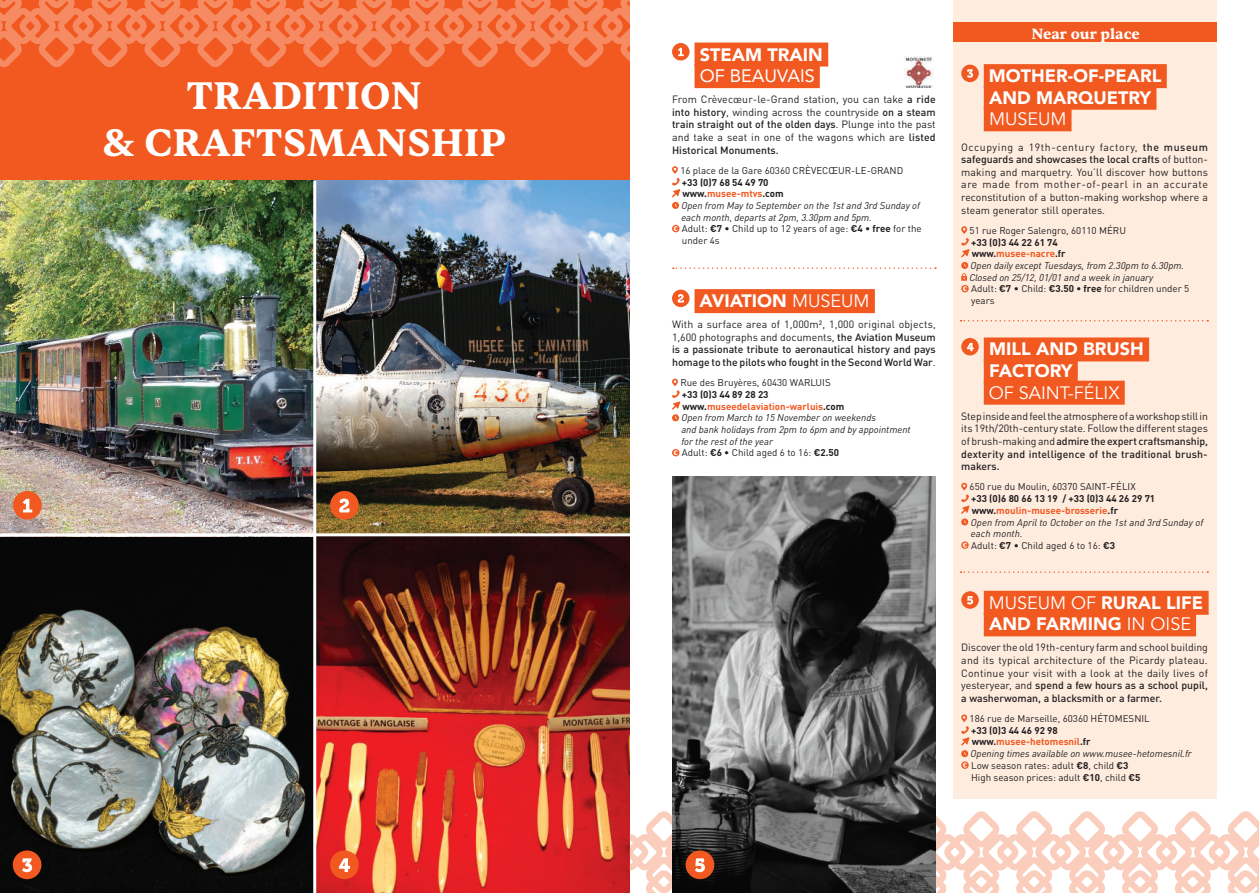
<style>
.page{position:relative;width:1259px;height:893px;background:#fff}
.page>*{position:absolute;margin:0;border:0;box-sizing:border-box;transform-origin:0 0}
.t1{font:700 39px/46.8px "Sentient";color:#fff;text-align:center}
.t2{font:900 18px/21.6px "Avenir";color:#fff}
.t3{font:18px "Avenir";color:#fff}
.t4{font:18px "Avenir";color:#fff}
.t5{font:700 15px "Sentient";color:#fff}
.t6{font:10.5px/12.6px "DIN Pro";color:#231f20;text-align:justify}
.t7{font:500 10.5px/12.6px "DIN Pro";color:#231f20;text-align:justify}
.t8{font:italic 9.75px/11.7px "DIN Pro";color:#231f20}
.t9{font:9.75px/11.7px "DIN Pro";color:#231f20}
.s1{font-weight:500}
.s2{font-weight:700;font-style:normal}
.s3{font-weight:700;font-style:normal;color:#f15921}
.s4{font-style:normal}
.s5{font-weight:400}
.s6{font-weight:700}
.s7{font-weight:700;color:#f15921}
.s8{font-style:italic}
</style>
<div class="page">
<svg style="left:673px;top:267px;width:263px;height:2px"></svg>
<div style="left:0;top:0;width:629px;height:181px;background:#f15921"></div>
<svg style="left:0;top:0;width:629px;height:67px"></svg>
<img style="left:904px;top:56px;width:29px;height:32px">
<img style="left:0;top:536px;width:313px;height:357px">
<div style="left:13px;top:850px;width:28px;height:29px;background:#f15921;border-radius:50%"></div>
<svg style="left:22px;top:858px;width:10px;height:14px"></svg>
<img style="left:0;top:181px;width:313px;height:352px">
<div style="left:13px;top:491px;width:29px;height:29px;background:#f15921;border-radius:50%"></div>
<svg style="left:23px;top:499px;width:9px;height:13px"></svg>
<img style="left:316px;top:181px;width:313px;height:352px">
<img style="left:316px;top:536px;width:313px;height:357px">
<div style="left:330px;top:491px;width:29px;height:29px;background:#f15921;border-radius:50%"></div>
<svg style="left:339px;top:499px;width:10px;height:13px"></svg>
<div style="left:330px;top:850px;width:29px;height:29px;background:#f15921;border-radius:50%"></div>
<svg style="left:339px;top:858px;width:11px;height:14px"></svg>
<div style="left:953px;top:0;width:263px;height:798px;background:#feecdf"></div>
<div style="left:953px;top:22px;width:263px;height:20px;background:#f15921"></div>
<div style="left:694px;top:43px;width:134px;height:24px;background:#f15921"></div>
<div style="left:694px;top:64px;width:126px;height:24px;background:#f15921"></div>
<div style="left:694px;top:289px;width:181px;height:24px;background:#f15921"></div>
<div style="left:672px;top:43px;width:17px;height:18px;background:#f15921;border-radius:50%"></div>
<svg style="left:672px;top:166px;width:8px;height:43px"></svg>
<svg style="left:672px;top:225px;width:7px;height:7px"></svg>
<svg style="left:673px;top:226px;width:4px;height:5px"></svg>
<div style="left:672px;top:290px;width:17px;height:17px;background:#f15921;border-radius:50%"></div>
<svg style="left:672px;top:379px;width:8px;height:42px"></svg>
<svg style="left:672px;top:449px;width:7px;height:7px"></svg>
<svg style="left:673px;top:450px;width:4px;height:5px"></svg>
<div style="left:983px;top:64px;width:183px;height:24px;background:#f15921"></div>
<div style="left:983px;top:86px;width:173px;height:24px;background:#f15921"></div>
<div style="left:983px;top:107px;width:88px;height:24px;background:#f15921"></div>
<div style="left:983px;top:337px;width:166px;height:24px;background:#f15921"></div>
<div style="left:983px;top:359px;width:94px;height:24px;background:#f15921"></div>
<div style="left:983px;top:381px;width:141px;height:24px;background:#f15921"></div>
<div style="left:983px;top:591px;width:225px;height:24px;background:#f15921"></div>
<div style="left:983px;top:612px;width:213px;height:24px;background:#f15921"></div>
<div style="left:961px;top:65px;width:17px;height:17px;background:#f15921;border-radius:50%"></div>
<div style="left:961px;top:285px;width:7px;height:7px;background:#f1632e;border-radius:50%"></div>
<svg style="left:961px;top:226px;width:8px;height:65px"></svg>
<div style="left:961px;top:338px;width:17px;height:17px;background:#f15921;border-radius:50%"></div>
<svg style="left:961px;top:483px;width:8px;height:42px"></svg>
<svg style="left:961px;top:541px;width:7px;height:8px"></svg>
<svg style="left:963px;top:543px;width:4px;height:5px"></svg>
<div style="left:961px;top:591px;width:17px;height:18px;background:#f15921;border-radius:50%"></div>
<svg style="left:961px;top:714px;width:8px;height:43px"></svg>
<svg style="left:961px;top:761px;width:7px;height:8px"></svg>
<svg style="left:963px;top:763px;width:4px;height:5px"></svg>
<svg style="left:967px;top:343px;width:6px;height:8px"></svg>
<svg style="left:967px;top:69px;width:6px;height:9px"></svg>
<svg style="left:967px;top:596px;width:6px;height:8px"></svg>
<svg style="left:677px;top:294px;width:7px;height:9px"></svg>
<svg style="left:678px;top:48px;width:6px;height:8px"></svg>
<svg style="left:629px;top:811px;width:630px;height:82px"></svg>
<img style="left:672px;top:476px;width:263px;height:417px">
<div style="left:685px;top:850px;width:29px;height:29px;background:#f15921;border-radius:50%"></div>
<svg style="left:695px;top:858px;width:10px;height:14px"></svg>
<svg style="left:960px;top:320px;width:248px;height:1px"></svg>
<svg style="left:960px;top:571px;width:248px;height:2px"></svg>
<h1 class="t1" style="left:102px;top:75px;width:406px">TRADITION<br>&amp; CRAFTSMANSHIP</h1>
<h2 class="t2" style="left:700px;top:44px;width:124px">STEAM TRAIN</h2>
<h2 class="t4" style="left:700px;top:68px;width:116px">OF BEAUVAIS</h2>
<p class="t6" style="left:672px;top:93px;width:265px">From Crèvecœur-le-Grand station, you can take <span class="s1">a ride into history</span>, winding across the countryside <span class="s1">on a steam train straight out of the olden days</span>. Plunge into the past and take a seat in one of the wagons which are <span class="s1">listed Historical Monuments.</span></p>
<p class="t9" style="left:680px;top:165px;width:224px">16 place de la Gare 60360 CRÈVECŒUR-LE-GRAND</p>
<p class="t8" style="left:681px;top:177px;width:242px"><span class="s2">+33 (0)7 68 54 49 70<br>www.</span><span class="s3">musee-mtvs</span><span class="s2">.com<br></span>Open from May to September on the 1st and 3rd Sunday of each month, departs at 2pm, 3.30pm and 5pm.<br><span class="s4">Adult:</span> <span class="s2">€7</span> <span class="s4">• Child up to 12 years of age:</span> <span class="s2">€4</span> <span class="s4">•</span> <span class="s2">free</span> <span class="s4">for the under 4s</span></p>
<h2 class="t2" style="left:699px;top:290px;width:171px">AVIATION <span class="s5">MUSEUM</span></h2>
<p class="t7" style="left:672px;top:319px;width:265px"><span class="s5">With a surface area of 1,000m², 1,000 original objects, 1,600 photographs and documents,</span> the Aviation Museum is a passionate tribute to aeronautical history and pays homage to the pilots who fought in the Second World War<span class="s5">.</span></p>
<p class="t9" style="left:680px;top:377px;width:152px">Rue des Bruyères, 60430 WARLUIS</p>
<p class="t8" style="left:681px;top:389px;width:231px"><span class="s2">+33 (0)3 44 89 28 23 www.</span><span class="s3">museedelaviation-warluis</span><span class="s2">.com<br></span>Open from March to 15 November on weekends<br>and bank holidays from 2pm to 6pm and by appointment for the rest of the year<br><span class="s4">Adult:</span> <span class="s2">€6</span> <span class="s4">• Child aged 6 to 16:</span> <span class="s2">€2.50</span></p>
<h3 class="t5" style="left:1031px;top:27px;width:110px">Near our place</h3>
<h2 class="t2" style="left:988px;top:65px;width:174px">MOTHER-OF-PEARL<br>AND MARQUETRY</h2>
<h2 class="t3" style="left:989px;top:111px;width:79px">MUSEUM</h2>
<p class="t6" style="left:961px;top:141px;width:248px">Occupying a 19th-century factory, <span class="s1">the museum safeguards and showcases the local crafts</span> of button&shy;making and marquetry. You’ll discover how buttons are made from mother-of-pearl in an accurate reconstitution of a button-making workshop where a steam generator still operates.</p>
<p class="t9" style="left:969px;top:225px;width:158px">51 rue Roger Salengro, 60110 MÉRU</p>
<p class="t8" style="left:969px;top:237px;width:221px"><span class="s2">+33 (0)3 44 22 61 74<br>www.</span><span class="s3">musee-nacre</span><span class="s2">.fr<br></span>Open daily except Tuesdays, from 2.30pm to 6.30pm.<br>Closed on 25/12, 01/01 and a week in january<br><span class="s4">Adult:</span> <span class="s2">€7</span> <span class="s4">• Child:</span> <span class="s2">€3.50 • free</span> <span class="s4">for children under 5 years</span></p>
<h2 class="t2" style="left:989px;top:338px;width:156px">MILL AND BRUSH<br>FACTORY</h2>
<h2 class="t3" style="left:988px;top:385px;width:132px">OF SAINT-FÉLIX</h2>
<p class="t6" style="left:961px;top:410px;width:248px">Step inside and feel the atmosphere of a workshop still in its 19th/20th-century state. Follow the different stages of brush-making and <span class="s1">admire the expert craftsmanship, dexterity and intelligence of the traditional brush&shy;makers.</span></p>
<p class="t9" style="left:969px;top:481px;width:168px">650 rue du Moulin, 60370 SAINT-FÉLIX</p>
<p class="t8" style="left:970px;top:493px;width:234px"><span class="s2">+33 (0)6 80 66 13 19 / +33 (0)3 44 26 29 71 www.</span><span class="s3">moulin-musee-brosserie</span><span class="s2">.fr<br></span>Open from April to October on the 1st and 3rd Sunday of each month.<br><span class="s4">Adult:</span> <span class="s2">€7</span> <span class="s4">• Child aged 6 to 16:</span> <span class="s2">€3</span></p>
<h2 class="t2" style="left:988px;top:592px;width:216px"><span class="s5">MUSEUM OF</span> RURAL LIFE<br>AND FARMING <span class="s5">IN OISE</span></h2>
<p class="t6" style="left:961px;top:641px;width:248px">Discover the old 19th-century farm and school building and its typical architecture of the Picardy plateau.<br>Continue your visit with a look at the daily lives of yesteryear, and <span class="s1">spend a few hours as a school pupil, a washerwoman, a blacksmith or a farmer.</span></p>
<p class="t9" style="left:969px;top:713px;width:182px">186 rue de Marseille, 60360 HÉTOMESNIL</p>
<p class="t9" style="left:970px;top:724px;width:223px"><span class="s6">+33 (0)3 44 46 92 98<br>www.</span><span class="s7">musee-hetomesnil</span><span class="s6">.fr<br></span><span class="s8">Opening times available on www.musee-hetomesnil.fr </span>Low season rates: adult <span class="s6">€8</span>, child <span class="s6">€3<br></span>High season prices: adult <span class="s6">€10</span>, child <span class="s6">€5</span></p>
</div>
